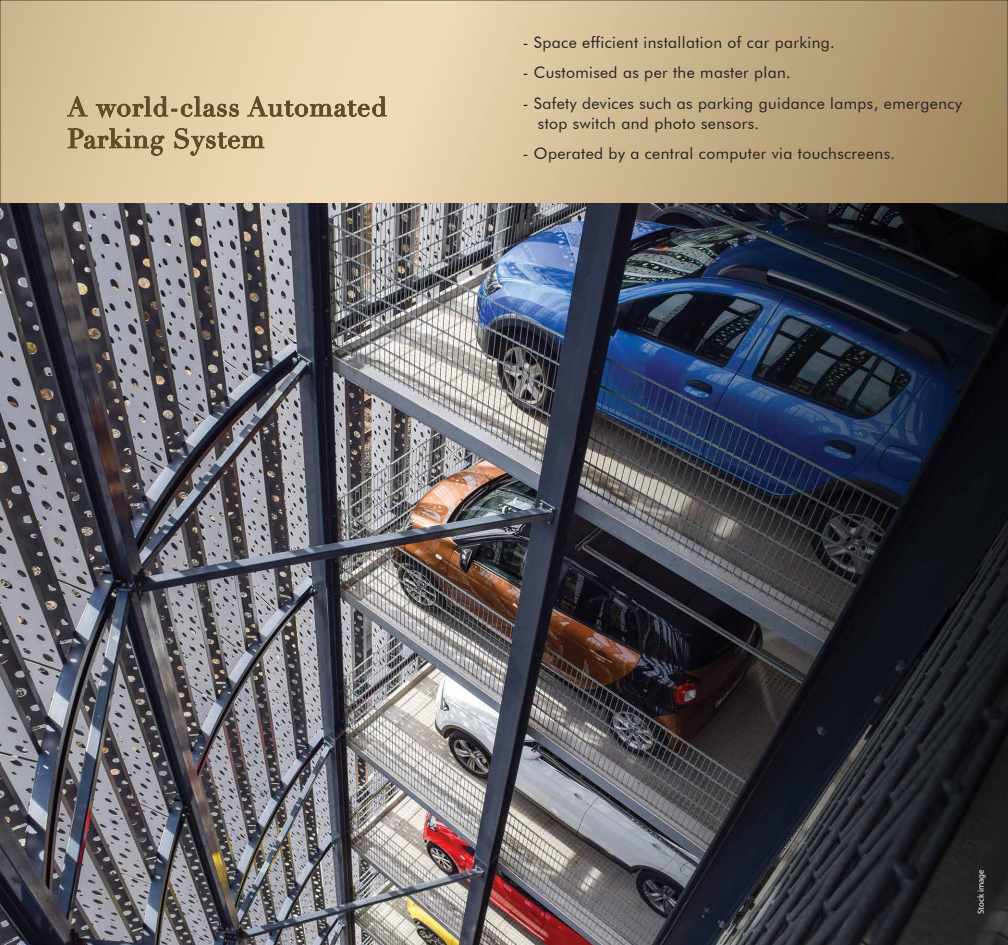
<style>
.page{position:relative;width:1008px;height:945px;background:#fff}
.page>*{position:absolute;margin:0;border:0;box-sizing:border-box;transform-origin:0 0}
.t1{font:26.25px/31.8px "Didot";letter-spacing:.04em;color:#614b28}
.t2{font:15.75px/19.9px "Futura BT";letter-spacing:.025em;color:#231f20}
.t3{font:8.75px "Myriad Pro";color:#fff}
</style>
<div class="page">
<svg style="left:2px;top:2px;width:1004px;height:201px"></svg>
<svg style="left:67px;top:96px;width:20px;height:20px"></svg>
<svg style="left:96px;top:97px;width:143px;height:20px"></svg>
<svg style="left:247px;top:96px;width:139px;height:20px"></svg>
<svg style="left:68px;top:129px;width:96px;height:26px"></svg>
<svg style="left:175px;top:128px;width:89px;height:27px"></svg>
<img style="left:0;top:203px;width:1008px;height:742px">
<h1 class="t1" style="left:68px;top:91px;width:321px">A world-class Automated<br>Parking System</h1>
<p class="t2" style="left:523px;top:32px;width:313px">- Space efficient installation of car parking.</p>
<p class="t2" style="left:523px;top:63px;width:270px">- Customised as per the master plan.</p>
<p class="t2" style="left:538px;top:93px;width:426px;text-indent:-15px">- Safety devices such as parking guidance lamps, emergency stop switch and photo sensors.</p>
<p class="t2" style="left:523px;top:144px;width:374px">- Operated by a central computer via touchscreens.</p>
<p class="t3" style="left:976px;top:914px;width:46px;rotate:-90deg">Stock image</p>
</div>
